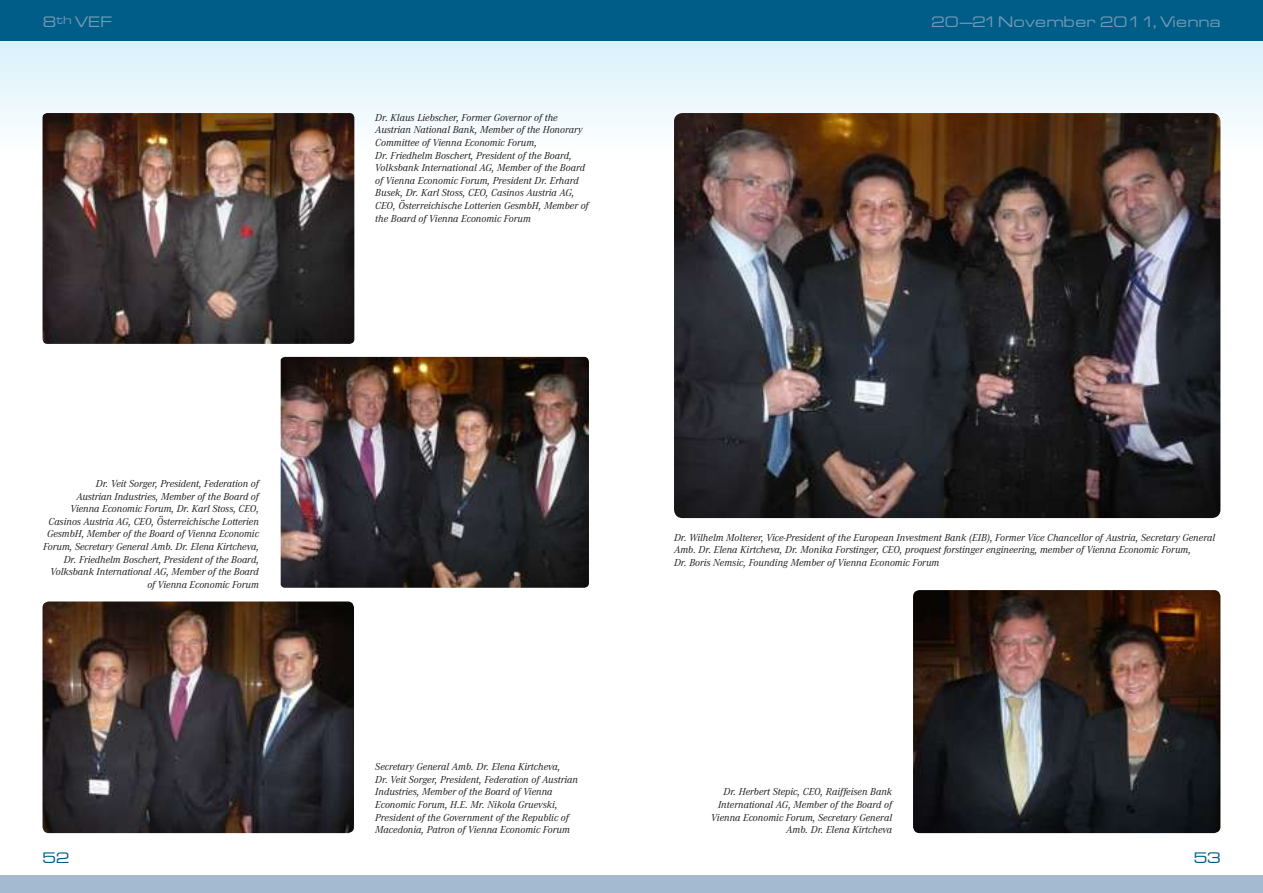
<style>
.page{position:relative;width:1263px;height:893px;background:#fff}
.page>*{position:absolute;margin:0;border:0;box-sizing:border-box;transform-origin:0 0}
.t1{font:13.5px "Thekla Extended";letter-spacing:.02em;color:#7599b6}
.t2{font:13.5px "Thekla Extended";color:#005d87}
.t3{font:italic 10.5px/12.6px "Corporate A";color:#231f20}
</style>
<div class="page">
<svg style="left:0;top:40px;width:631px;height:113px"></svg>
<svg style="left:631px;top:40px;width:632px;height:113px"></svg>
<div style="left:0;top:0;width:631px;height:40px;background:#005d87"></div>
<div style="left:0;top:876px;width:631px;height:17px;background:#a4bad0"></div>
<div style="left:631px;top:0;width:632px;height:40px;background:#005d87"></div>
<div style="left:631px;top:876px;width:632px;height:17px;background:#a4bad0"></div>
<img style="left:43px;top:113px;width:311px;height:231px">
<img style="left:281px;top:357px;width:308px;height:231px">
<img style="left:674px;top:113px;width:546px;height:405px">
<img style="left:43px;top:601px;width:311px;height:232px">
<img style="left:913px;top:590px;width:307px;height:243px">
<p class="t1" style="left:43px;top:12px;width:70px">8<sup>th</sup> VEF</p>
<p class="t1" style="left:931px;top:12px;width:291px">20–21 November 2011, Vienna</p>
<p class="t3" style="left:43px;top:477px;width:217px;text-align:right">dr. Veit Sorger, President, Federation of<br>Austrian industries, Member of the board of<br>Vienna economic Forum, dr. karl Stoss, CeO, Casinos Austria AG, CeO, Österreichische l otterien Gesmbh, Member of the board of Vienna economic Forum, Secretary General Amb. dr. elena kirtcheva, dr. Friedhelm boschert, President of the board, Volksbank international AG, Member of the board of Vienna economic Forum</p>
<p class="t3" style="left:375px;top:111px;width:215px">dr. klaus l iebscher, Former Governor of the Austrian national bank, Member of the honorary Committee of Vienna economic Forum,<br>dr. Friedhelm boschert, President of the board, Volksbank international AG, Member of the board of Vienna economic Forum, President dr. erhard busek, dr. karl Stoss, CeO, Casinos Austria AG, CeO, Österreichische l otterien Gesmbh, Member of the board of Vienna economic Forum</p>
<p class="t3" style="left:375px;top:760px;width:204px">Secretary General Amb. dr. elena kirtcheva,<br>dr. Veit Sorger, President, Federation of Austrian industries, Member of the board of Vienna economic Forum, h.e. Mr. nikola Gruevski, President of the Government of the republic of Macedonia, Patron of Vienna economic Forum</p>
<p class="t3" style="left:674px;top:531px;width:543px">dr. Wilhelm Molterer, Vice-President of the european investment bank (eib), Former Vice Chancellor of Austria, Secretary General<br>Amb. dr. elena kirtcheva, dr. Monika Forstinger, CeO, proquest forstinger engineering, member of Vienna economic Forum,<br>dr. boris nemsic, Founding Member of Vienna economic Forum</p>
<p class="t3" style="left:711px;top:786px;width:183px;text-align:right">dr. herbert Stepic, CeO, raiffeisen bank international AG, Member of the board of Vienna economic Forum, Secretary General Amb. dr. elena kirtcheva</p>
<p class="t2" style="left:42px;top:848px;width:29px">52</p>
<p class="t2" style="left:1193px;top:848px;width:29px">53</p>
</div>
